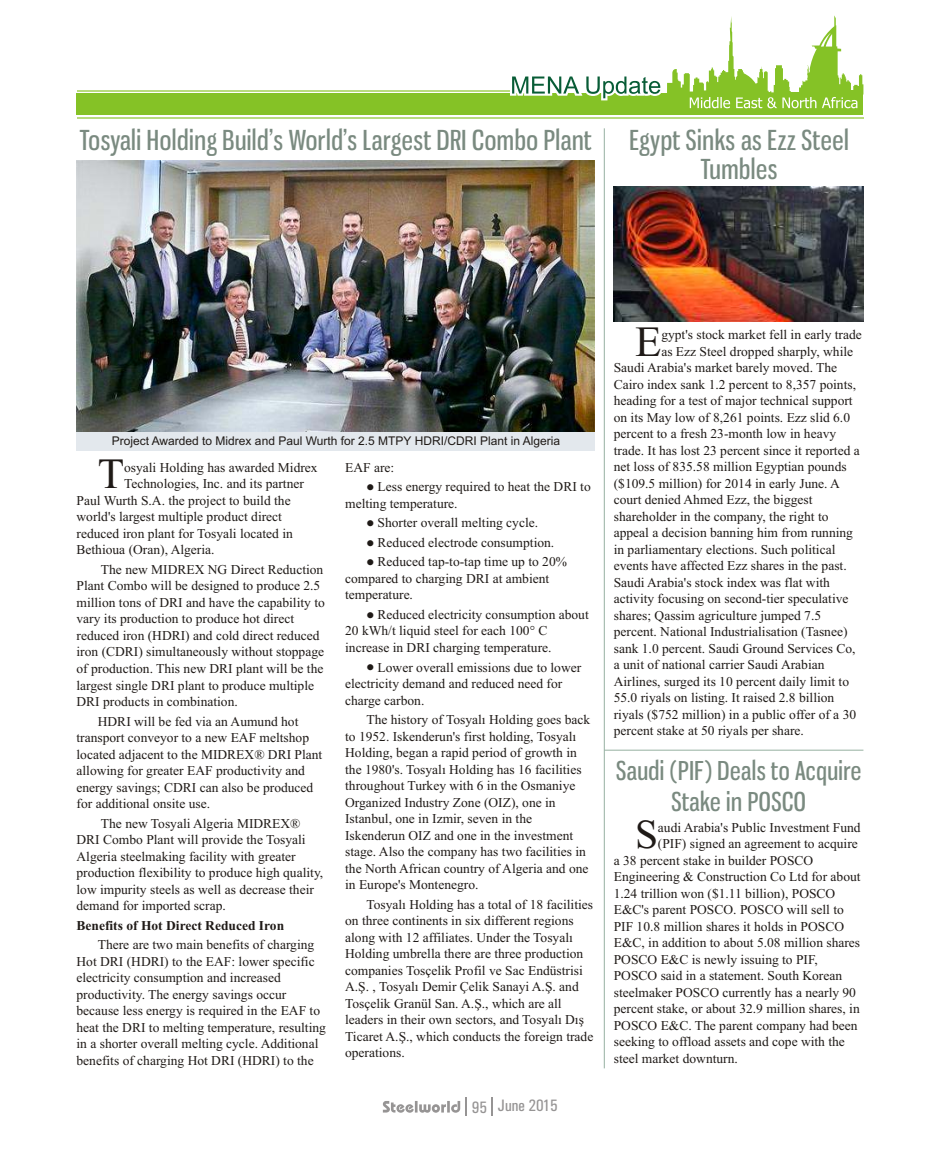
<style>
.page{position:relative;width:940px;height:1174px;background:#fff}
.page>*{position:absolute;margin:0;border:0;box-sizing:border-box;transform-origin:0 0}
.t1{font:43.05px "Times New Roman";color:#1f1a17}
.t2{font:41.25px "Times New Roman";color:#1f1a17}
.t3{font:27px/29.1px "Gnuolane Free";letter-spacing:.02em;color:#7a8a80;text-align:center}
.t4{font:25.5px/30.6px "Gnuolane Free";letter-spacing:.02em;color:#7a8a80;text-align:center}
.t5{font:16.65px "Univers Condensed";color:#969494}
.t6{font:13.5px/16.5px "Times New Roman";color:#1f1a17}
.t7{font:700 13.5px "Times New Roman";color:#1f1a17}
.t8{font:12px "Arial";color:#1f1a17}
.t9{font:10.5px/19.5px "Wingdings";color:#1f1a17;text-align:justify}
</style>
<div class="page">
<hr style="left:77px;top:117px;width:786px;height:1px;background:#b8db7d">
<hr style="left:77px;top:90px;width:449px;height:1px;background:#b8db7d">
<div style="left:77px;top:93px;width:786px;height:22px;background:#85c226"></div>
<svg style="left:510px;top:15px;width:353px;height:93px"></svg>
<svg style="left:383px;top:1097px;width:84px;height:19px"></svg>
<svg style="left:491px;top:1097px;width:2px;height:19px"></svg>
<hr style="left:604px;top:128px;width:1px;height:940px;background:#96b0a1">
<hr style="left:604px;top:750px;width:259px;height:1px;background:#96b0a1">
<img style="left:614px;top:186px;width:249px;height:136px">
<img style="left:77px;top:161px;width:518px;height:271px">
<div style="left:77px;top:432px;width:518px;height:18px;background:#e3e8ed"></div>
<h3 class="t3" style="left:80px;top:127px;width:513px">Tosyali Holding Build’s World’s Largest DRI Combo Plant</h3>
<h3 class="t3" style="left:629px;top:127px;width:221px">Egypt Sinks as Ezz Steel<br>Tumbles</h3>
<p class="t8" style="left:112px;top:436px;width:450px">Project Awarded to Midrex and Paul Wurth for 2.5 MTPY HDRI/CDRI Plant in Algeria</p>
<p class="t6" style="left:124px;top:460px;width:195px">osyali Holding has awarded Midrex</p>
<h1 class="t1" style="left:98px;top:458px;width:28px">T</h1>
<p class="t6" style="left:345px;top:460px;width:51px">EAF are:</p>
<p class="t6" style="left:345px;top:480px;width:247px;text-indent:21px">●Less energy required to heat the DRI to melting temperature.</p>
<p class="t6" style="left:378px;top:514px;width:191px;line-height:19.5px">Shorter overall melting cycle.<br>Reduced electrode consumption.<br>Reduced tap-to-tap time up to 20%</p>
<p class="t6" style="left:345px;top:571px;width:206px">compared to charging DRI at ambient temperature.</p>
<p class="t6" style="left:345px;top:607px;width:245px;text-indent:32px">Reduced electricity consumption about<br>20 kWh/t liquid steel for each 100° C increase in DRI charging temperature.</p>
<p class="t6" style="left:345px;top:660px;width:238px;text-indent:32px">Lower overall emissions due to lower electricity demand and reduced need for charge carbon.</p>
<p class="t6" style="left:345px;top:712px;width:247px;text-indent:21px">The history of Tosyalý Holding goes back to 1952. Iskenderun's first holding, Tosyalý Holding, began a rapid period of growth in the 1980's. Tosyalý Holding has 16 facilities throughout Turkey with 6 in the Osmaniye Organized Industry Zone (OIZ), one in Istanbul, one in Izmir, seven in the Iskenderun OIZ and one in the investment stage. Also the company has two facilities in the North African country of Algeria and one in Europe's Montenegro.</p>
<p class="t6" style="left:345px;top:897px;width:250px;text-indent:21px">Tosyalý Holding has a total of 18 facilities on three continents in six different regions along with 12 affiliates. Under the Tosyalý Holding umbrella there are three production companies Tosçelik Profil ve Sac Endüstrisi A.Þ. , Tosyalý Demir Çelik Sanayi A.Þ. and Tosçelik Granül San. A.Þ., which are all leaders in their own sectors, and Tosyalý Dýþ Ticaret A.Þ., which conducts the foreign trade operations.</p>
<p class="t6" style="left:77px;top:477px;width:229px;text-indent:48px">Technologies, Inc. and its partner Paul Wurth S.A. the project to build the world's largest multiple product direct reduced iron plant for Tosyali located in Bethioua (Oran), Algeria.</p>
<p class="t6" style="left:77px;top:562px;width:250px;text-indent:24px">The new MIDREX NG Direct Reduction Plant Combo will be designed to produce 2.5 million tons of DRI and have the capability to vary its production to produce hot direct reduced iron (HDRI) and cold direct reduced iron (CDRI) simultaneously without stoppage of production. This new DRI plant will be the largest single DRI plant to produce multiple DRI products in combination.</p>
<p class="t6" style="left:77px;top:714px;width:247px;text-indent:21px">HDRI will be fed via an Aumund hot transport conveyor to a new EAF meltshop located adjacent to the MIDREX® DRI Plant allowing for greater EAF productivity and energy savings; CDRI can also be produced for additional onsite use.</p>
<p class="t6" style="left:77px;top:816px;width:248px;text-indent:24px">The new Tosyali Algeria MIDREX® DRI Combo Plant will provide the Tosyali Algeria steelmaking facility with greater production flexibility to produce high quality, low impurity steels as well as decrease their demand for imported scrap.</p>
<p class="t7" style="left:77px;top:920px;width:209px">Benefits of Hot Direct Reduced Iron</p>
<p class="t6" style="left:77px;top:937px;width:251px;text-indent:21px">There are two main benefits of charging Hot DRI (HDRI) to the EAF: lower specific electricity consumption and increased productivity. The energy savings occur because less energy is required in the EAF to heat the DRI to melting temperature, resulting in a shorter overall melting cycle. Additional benefits of charging Hot DRI (HDRI) to the</p>
<p class="t9" style="left:366px;top:515px;width:49px">● ● ●</p>
<p class="t9" style="left:366px;top:606px;width:49px">●</p>
<p class="t9" style="left:366px;top:659px;width:49px">●</p>
<p class="t5" style="left:472px;top:1099px;width:88px">95 June 2015</p>
<h1 class="t1" style="left:635px;top:326px;width:28px">E</h1>
<p class="t6" style="left:661px;top:328px;width:202px">gypt's stock market fell in early trade</p>
<p class="t6" style="left:614px;top:344px;width:247px;text-indent:48px">as Ezz Steel dropped sharply, while Saudi Arabia's market barely moved. The Cairo index sank 1.2 percent to 8,357 points, heading for a test of major technical support on its May low of 8,261 points. Ezz slid 6.0 percent to a fresh 23-month low in heavy trade. It has lost 23 percent since it reported a net loss of 835.58 million Egyptian pounds ($109.5 million) for 2014 in early June. A court denied Ahmed Ezz, the biggest shareholder in the company, the right to appeal a decision banning him from running in parliamentary elections. Such political events have affected Ezz shares in the past.<br>Saudi Arabia's stock index was flat with activity focusing on second-tier speculative shares; Qassim agriculture jumped 7.5 percent. National Industrialisation (Tasnee) sank 1.0 percent. Saudi Ground Services Co, a unit of national carrier Saudi Arabian Airlines, surged its 10 percent daily limit to 55.0 riyals on listing. It raised 2.8 billion riyals ($752 million) in a public offer of a 30 percent stake at 50 riyals per share.</p>
<h3 class="t4" style="left:616px;top:757px;width:247px">Saudi (PIF) Deals to Acquire<br>Stake in POSCO</h3>
<h2 class="t2" style="left:635px;top:819px;width:24px">S</h2>
<p class="t6" style="left:658px;top:820px;width:204px">audi Arabia's Public Investment Fund</p>
<p class="t6" style="left:614px;top:836px;width:248px;text-indent:44px">(PIF) signed an agreement to acquire a 38 percent stake in builder POSCO Engineering &amp; Construction Co Ltd for about 1.24 trillion won ($1.11 billion), POSCO E&amp;C's parent POSCO. POSCO will sell to PIF 10.8 million shares it holds in POSCO E&amp;C, in addition to about 5.08 million shares POSCO E&amp;C is newly issuing to PIF, POSCO said in a statement. South Korean steelmaker POSCO currently has a nearly 90 percent stake, or about 32.9 million shares, in POSCO E&amp;C. The parent company had been seeking to offload assets and cope with the steel market downturn.</p>
</div>
